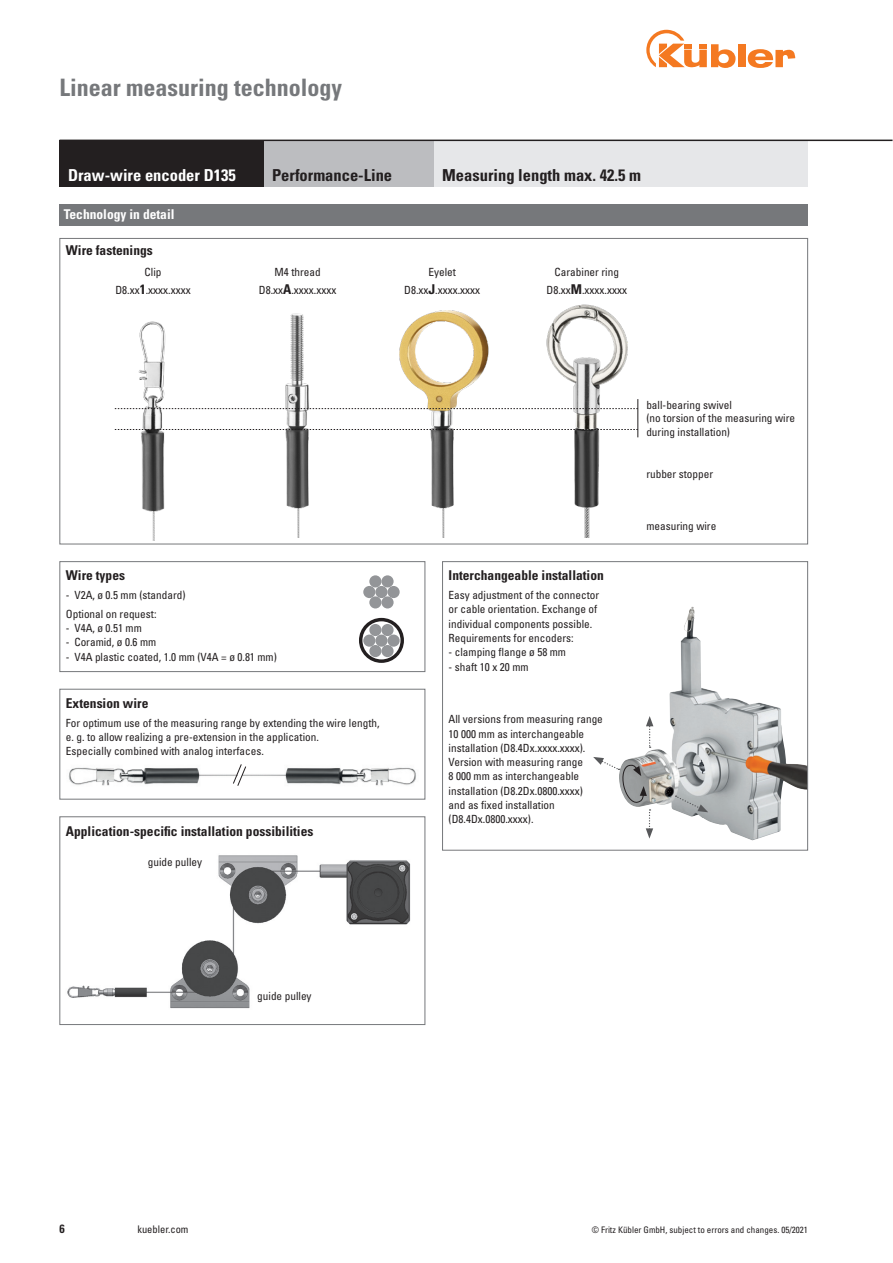
<style>
.page{position:relative;width:893px;height:1263px;background:#fff}
.page>*{position:absolute;margin:0;border:0;box-sizing:border-box;transform-origin:0 0}
.Kapitel{font:700 condensed 24px "Univers";color:#76787b}
.t1{font:700 condensed 16.5px "Univers LT Std";color:#231f20}
.t2{font:700 condensed 16.5px "Univers";color:#fff}
.t3{font:700 condensed 16.5px "Univers";color:#231f20}
.t4{font:700 condensed 13.5px "Univers";color:#231f20}
.Bestellschlüssel{font:700 condensed 13.5px "Univers LT Std";color:#231f20}
.Bestellschlüssel-2{font:700 condensed 13.5px "Univers";color:#fff}
.t5{font:700 condensed 12px "Univers";color:#231f20}
.t6{font:condensed 11.25px/14.2px "Univers LT Std";color:#231f20}
.t7{font:condensed 10.5px "Univers LT Std";color:#231f20}
.t8{font:condensed 9px "Univers LT Std";color:#231f20}
.s1{font-family:"Univers"}
.s2{font-weight:700;font-size:13.5px}
</style>
<div class="page">
<div style="left:738px;top:44px;width:7px;height:23px;background:#f47921"></div>
<svg style="left:748px;top:49px;width:47px;height:19px"></svg>
<svg style="left:646px;top:30px;width:89px;height:38px"></svg>
<img style="left:114px;top:321px;width:92px;height:219px">
<img style="left:244px;top:313px;width:106px;height:224px">
<img style="left:390px;top:310px;width:104px;height:227px">
<img style="left:534px;top:304px;width:105px;height:233px">
<svg style="left:115px;top:408px;width:523px;height:1px"></svg>
<svg style="left:115px;top:429px;width:523px;height:1px"></svg>
<div style="left:60px;top:689px;width:365px;height:110px;border:1px solid #76787b"></div>
<img style="left:68px;top:767px;width:165px;height:19px">
<img style="left:246px;top:767px;width:170px;height:19px">
<svg style="left:233px;top:764px;width:13px;height:22px"></svg>
<img style="left:629px;top:607px;width:177px;height:233px">
<div style="left:442px;top:561px;width:366px;height:289px;border:1px solid #76787b"></div>
<img style="left:67px;top:855px;width:344px;height:154px">
<div style="left:60px;top:816px;width:365px;height:209px;border:1px solid #76787b"></div>
<div style="left:60px;top:561px;width:365px;height:111px;border:1px solid #76787b"></div>
<div style="left:363px;top:586px;width:12px;height:12px;background:#939598;border-radius:50%"></div>
<div style="left:369px;top:596px;width:12px;height:12px;background:#939598;border-radius:50%"></div>
<div style="left:369px;top:575px;width:12px;height:12px;background:#939598;border-radius:50%"></div>
<div style="left:381px;top:596px;width:13px;height:12px;background:#939598;border-radius:50%"></div>
<div style="left:381px;top:575px;width:13px;height:12px;background:#939598;border-radius:50%"></div>
<div style="left:375px;top:586px;width:13px;height:12px;background:#939598;border-radius:50%"></div>
<div style="left:388px;top:586px;width:12px;height:12px;background:#939598;border-radius:50%"></div>
<div style="left:363px;top:634px;width:12px;height:13px;background:#939598;border-radius:50%"></div>
<div style="left:369px;top:645px;width:12px;height:12px;background:#939598;border-radius:50%"></div>
<div style="left:369px;top:624px;width:12px;height:12px;background:#939598;border-radius:50%"></div>
<div style="left:381px;top:645px;width:13px;height:12px;background:#939598;border-radius:50%"></div>
<div style="left:381px;top:624px;width:13px;height:12px;background:#939598;border-radius:50%"></div>
<div style="left:375px;top:634px;width:13px;height:13px;background:#939598;border-radius:50%"></div>
<div style="left:388px;top:634px;width:12px;height:13px;background:#939598;border-radius:50%"></div>
<div style="left:359px;top:618px;width:45px;height:45px;border:3px solid #231f20;border-radius:50%"></div>
<svg style="left:646px;top:716px;width:7px;height:32px"></svg>
<svg style="left:646px;top:809px;width:7px;height:30px"></svg>
<svg style="left:675px;top:795px;width:33px;height:17px"></svg>
<svg style="left:593px;top:757px;width:54px;height:46px"></svg>
<div style="left:434px;top:140px;width:374px;height:47px;background:#e6e7e9"></div>
<div style="left:264px;top:140px;width:170px;height:47px;background:#bcbdc0"></div>
<div style="left:60px;top:140px;width:204px;height:47px;background:#231f20"></div>
<div style="left:60px;top:204px;width:748px;height:21px;background:#76787b"></div>
<hr style="left:60px;top:140px;width:832px;height:1px;background:#231f20">
<p class="Kapitel" style="left:60px;top:72px;width:284px">Linear measuring technology</p>
<p class="t2" style="left:68px;top:165px;width:169px">Draw-wire encoder D135</p>
<p class="t3" style="left:272px;top:165px;width:122px">Performance-Line</p>
<p class="t1" style="left:442px;top:165px;width:200px">Measuring length <span class="s1">max. 42.5 m</span></p>
<p class="Bestellschlüssel-2" style="left:97px;top:206px;width:65px">ik im Detail</p>
<p class="Bestellschlüssel-2" style="left:64px;top:206px;width:112px">Technology in detail</p>
<p class="t4" style="left:66px;top:242px;width:88px">Wire fastenings</p>
<p class="t6" style="left:145px;top:265px;width:18px">Clip</p>
<p class="t6" style="left:115px;top:283px;width:77px">D8.xx<span class="s2">1</span>.xxxx.xxxx</p>
<p class="t6" style="left:275px;top:265px;width:48px">M4 thread</p>
<p class="t6" style="left:259px;top:283px;width:79px">D8.xx<span class="s2">A</span>.xxxx.xxxx</p>
<p class="t6" style="left:428px;top:265px;width:29px">Eyelet</p>
<p class="t6" style="left:404px;top:283px;width:78px">D8.xx<span class="s2">J</span>.xxxx.xxxx</p>
<p class="t6" style="left:555px;top:265px;width:66px">Carabiner ring</p>
<p class="t6" style="left:546px;top:283px;width:82px">D8.xx<span class="s2">M</span>.xxxx.xxxx</p>
<p class="Bestellschlüssel" style="left:66px;top:566px;width:61px">Wire types</p>
<p class="t6" style="left:66px;top:588px;width:121px">- V2A, ø 0.5 mm (standard)</p>
<p class="t6" style="left:66px;top:606px;width:92px">Optional on request:</p>
<p class="t6" style="left:66px;top:621px;width:77px">- V4A, ø 0.51 mm</p>
<p class="t6" style="left:66px;top:635px;width:92px">- Coramid, ø 0.6 mm</p>
<p class="t6" style="left:66px;top:649px;width:212px">- V4A plastic coated, 1.0 mm (V4A = ø 0.81 mm)</p>
<p class="t4" style="left:66px;top:695px;width:84px">Extension wire</p>
<p class="t6" style="left:66px;top:715px;width:315px">For optimum use of the measuring range by extending the wire length, e. g. to allow realizing a pre-extension in the application.</p>
<p class="t6" style="left:66px;top:744px;width:200px">Especially combined with analog interfaces.</p>
<p class="t4" style="left:66px;top:823px;width:249px">Application-specific installation possibilities</p>
<p class="t6" style="left:148px;top:855px;width:56px">guide pulley</p>
<p class="Bestellschlüssel" style="left:449px;top:566px;width:157px">Interchangeable installation</p>
<p class="t6" style="left:449px;top:588px;width:152px">Easy adjustment of the connector or cable orientation. Exchange of individual components possible.</p>
<p class="t6" style="left:449px;top:631px;width:126px">Requirements for encoders:</p>
<p class="t6" style="left:449px;top:645px;width:119px">- clamping flange ø 58 mm</p>
<p class="t6" style="left:449px;top:659px;width:81px">- shaft 10 x 20 mm</p>
<p class="t6" style="left:449px;top:712px;width:156px">All versions from measuring range</p>
<p class="t6" style="left:449px;top:726px;width:138px">10 000 mm as interchangeable installation (D8.4Dx.xxxx.xxxx).</p>
<p class="t6" style="left:449px;top:755px;width:136px">Version with measuring range</p>
<p class="t6" style="left:449px;top:769px;width:136px">8 000 mm as interchangeable installation (D8.2Dx.0800.xxxx)</p>
<p class="t6" style="left:449px;top:798px;width:108px">and as fixed installation</p>
<p class="t6" style="left:449px;top:812px;width:86px">(D8.4Dx.0800.xxxx).</p>
<p class="t6" style="left:646px;top:397px;width:87px">ball-bearing swivel</p>
<p class="t6" style="left:646px;top:411px;width:150px">(no torsion of the measuring wire</p>
<p class="t6" style="left:646px;top:424px;width:85px">during installation)</p>
<p class="t6" style="left:646px;top:467px;width:68px">rubber stopper</p>
<p class="t6" style="left:646px;top:518px;width:71px">measuring wire</p>
<p class="t6" style="left:257px;top:989px;width:56px">guide pulley</p>
<p class="t5" style="left:60px;top:1221px;width:7px">6</p>
<p class="t7" style="left:137px;top:1223px;width:53px">kuebler.com</p>
<p class="t8" style="left:592px;top:1224px;width:218px">© Fritz Kübler GmbH, subject to errors and changes. 05/2021</p>
</div>
